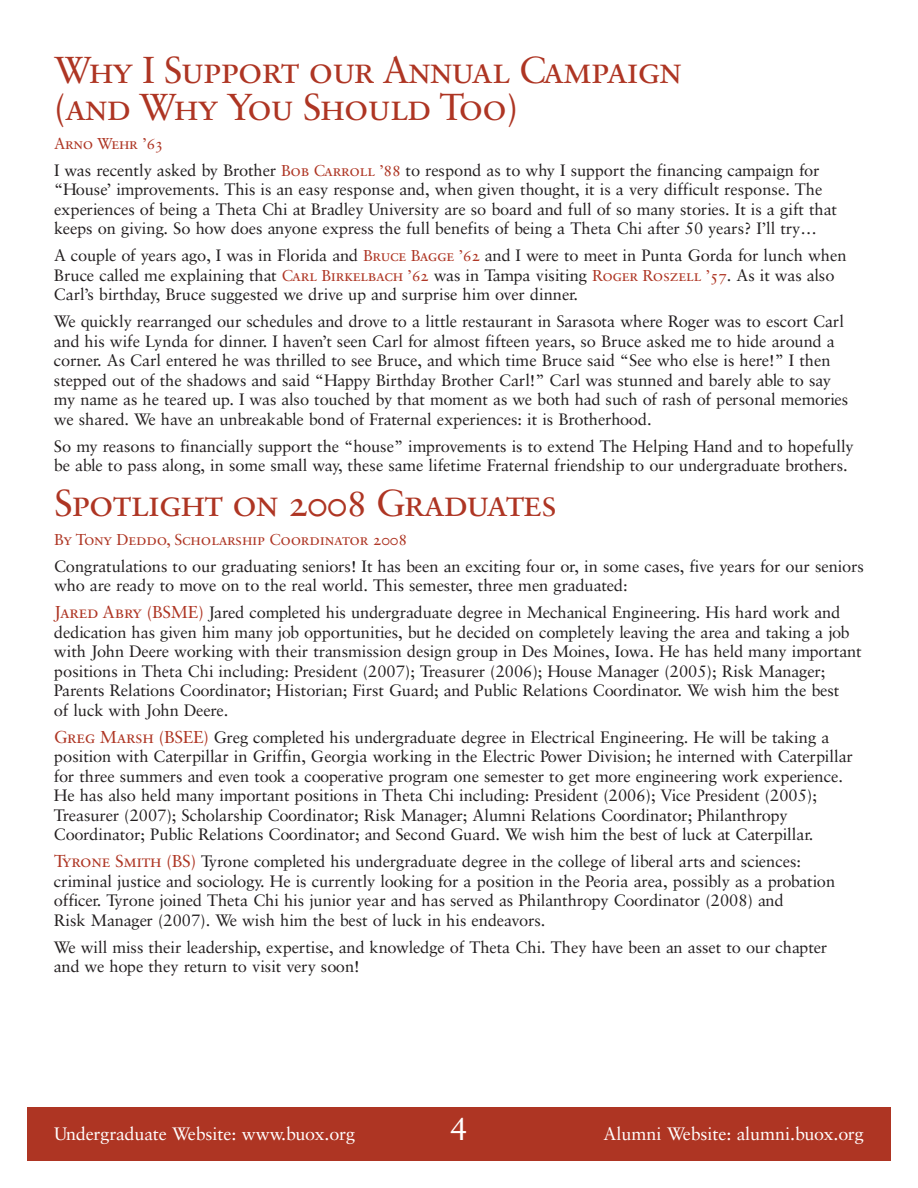
<style>
.page{position:relative;width:918px;height:1188px;background:#fff}
.page>*{position:absolute;margin:0;border:0;box-sizing:border-box;transform-origin:0 0}
.t1{font:37.5px/37.5px "Sabon Roman SC";letter-spacing:-.035em;color:#ae3523}
.t2{font:31.5px "Sabon";color:#fff}
.t3{font:18px "Sabon";color:#fff}
.t4{font:16.5px/19.5px "Sabon";color:#231f20}
.t5{font:15.75px "Sabon Roman SC";letter-spacing:-.015em;color:#ae3523}
.s1{font-family:"Sabon Roman SC";font-size:15.75px;color:#ae3523}
.s2{font-family:"Sabon Roman SC";font-size:17.25px;color:#ae3523}
</style>
<div class="page">
<div style="left:27px;top:1107px;width:864px;height:54px;background:#ae3523"></div>
<h1 class="t1" style="left:54px;top:54px;width:630px">Why I Support our Annual Campaign (and Why You Should Too)</h1>
<p class="t5" style="left:54px;top:137px;width:111px">Arno Wehr ’63</p>
<p class="t4" style="left:54px;top:162px;width:784px">I was recently asked by Brother <span class="s1">Bob Carroll ’88</span> to respond as to why I support the financing campaign for “House’ improvements. This is an easy response and, when given thought, it is a very difficult response. The experiences of being a Theta Chi at Bradley University are so board and full of so many stories. It is a gift that keeps on giving. So how does anyone express the full benefits of being a Theta Chi after 50 years? I’ll try…</p>
<p class="t4" style="left:54px;top:247px;width:794px">A couple of years ago, I was in Florida and <span class="s1">Bruce Bagge ’62</span> and I were to meet in Punta Gorda for lunch when<br>Bruce called me explaining that <span class="s1">Carl Birkelbach ’62</span> was in Tampa visiting <span class="s1">Roger Roszell ’57</span>. As it was also<br>Carl’s birthday, Bruce suggested we drive up and surprise him over dinner.</p>
<p class="t4" style="left:54px;top:313px;width:796px">We quickly rearranged our schedules and drove to a little restaurant in Sarasota where Roger was to escort Carl and his wife Lynda for dinner. I haven’t seen Carl for almost fifteen years, so Bruce asked me to hide around a corner. As Carl entered he was thrilled to see Bruce, and which time Bruce said “See who else is here!” I then stepped out of the shadows and said “Happy Birthday Brother Carl!” Carl was stunned and barely able to say my name as he teared up. I was also touched by that moment as we both had such of rash of personal memories we shared. We have an unbreakable bond of Fraternal experiences: it is Brotherhood.</p>
<p class="t4" style="left:54px;top:438px;width:801px">So my reasons to financially support the “house” improvements is to extend The Helping Hand and to hopefully be able to pass along, in some small way, these same lifetime Fraternal friendship to our undergraduate brothers.</p>
<h1 class="t1" style="left:54px;top:488px;width:505px">Spotlight on 2008 Graduates</h1>
<p class="t5" style="left:54px;top:533px;width:355px">By Tony Deddo, Scholarship Coordinator 2008</p>
<p class="t4" style="left:54px;top:558px;width:811px">Congratulations to our graduating seniors! It has been an exciting four or, in some cases, five years for our seniors who are ready to move on to the real world. This semester, three men graduated:</p>
<p class="t4" style="left:54px;top:604px;width:809px"><span class="s2">Jared Abry (BSME)</span> Jared completed his undergraduate degree in Mechanical Engineering. His hard work and dedication has given him many job opportunities, but he decided on completely leaving the area and taking a job with John Deere working with their transmission design group in Des Moines, Iowa. He has held many important positions in Theta Chi including: President (2007); Treasurer (2006); House Manager (2005); Risk Manager; Parents Relations Coordinator; Historian; First Guard; and Public Relations Coordinator. We wish him the best<br>of luck with John Deere.</p>
<p class="t4" style="left:54px;top:729px;width:801px"><span class="s2">Greg Marsh (BSEE)</span> Greg completed his undergraduate degree in Electrical Engineering. He will be taking a position with Caterpillar in Griffin, Georgia working in the Electric Power Division; he interned with Caterpillar for three summers and even took a cooperative program one semester to get more engineering work experience.<br>He has also held many important positions in Theta Chi including: President (2006); Vice President (2005); Treasurer (2007); Scholarship Coordinator; Risk Manager; Alumni Relations Coordinator; Philanthropy Coordinator; Public Relations Coordinator; and Second Guard. We wish him the best of luck at Caterpillar.</p>
<p class="t4" style="left:54px;top:853px;width:783px"><span class="s2">Tyrone Smith (BS)</span> Tyrone completed his undergraduate degree in the college of liberal arts and sciences: criminal justice and sociology. He is currently looking for a position in the Peoria area, possibly as a probation officer. Tyrone joined Theta Chi his junior year and has served as Philanthropy Coordinator (2008) and<br>Risk Manager (2007). We wish him the best of luck in his endeavors.</p>
<p class="t4" style="left:54px;top:939px;width:775px">We will miss their leadership, expertise, and knowledge of Theta Chi. They have been an asset to our chapter and we hope they return to visit very soon!</p>
<p class="t3" style="left:54px;top:1126px;width:303px">Undergraduate Website: www.buox.org</p>
<h2 class="t2" style="left:450px;top:1116px;width:19px">4</h2>
<p class="t3" style="left:604px;top:1126px;width:262px">Alumni Website: alumni.buox.org</p>
</div>
